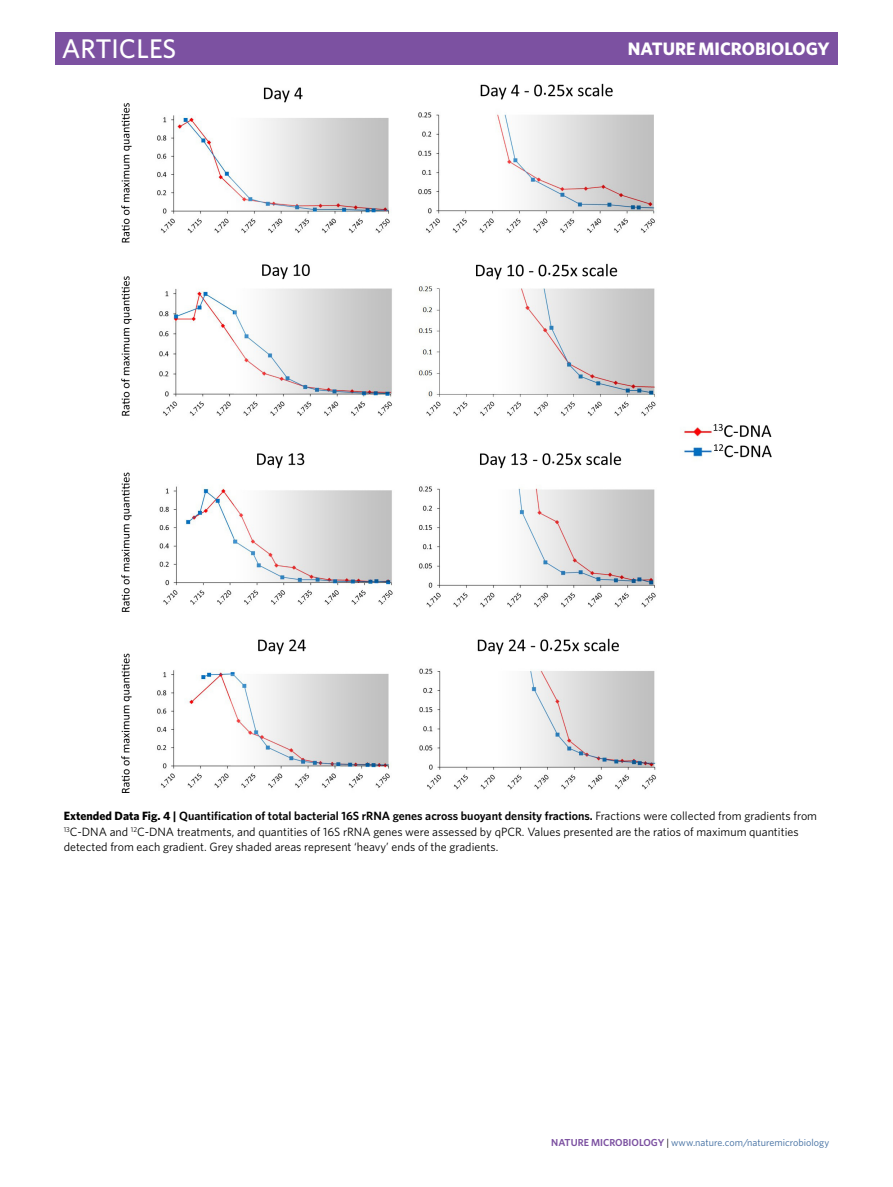
<style>
.page{position:relative;width:893px;height:1187px;background:#fff}
.page>*{position:absolute;margin:0;border:0;box-sizing:border-box;transform-origin:0 0}
.t1{font:500 27px "Whitney";color:#fff}
.t2{font:18px "Whitney Bold 8";color:#fff}
.t3{font:12px/15.8px "Whitney";color:#000}
.t4{font:10.2px "Whitney";color:#3b699e}
.s1{font-weight:700}
.s2{font-weight:600}
.s3{font-weight:600;color:#7c51a1}
.s4{color:#000}
</style>
<div class="page">
<div style="left:55px;top:32px;width:783px;height:33px;background:#7c51a1"></div>
<img style="left:121px;top:83px;width:651px;height:709px">
<h1 class="t1" style="left:62px;top:30px;width:116px">ARTICLES</h1>
<h2 class="t2" style="left:628px;top:37px;width:203px">NATURE MICROBIOLOGY</h2>
<p class="t3" style="left:64px;top:807px;width:755px"><span class="s1">Extended Data Fig. 4 |</span> <span class="s2">Quantification of total bacterial 16S rRNA genes across buoyant density fractions.</span> Fractions were collected from gradients from<br><sup>13</sup>C-DNA and <sup>12</sup>C-DNA treatments, and quantities of 16S rRNA genes were assessed by qPCR. Values presented are the ratios of maximum quantities detected from each gradient. Grey shaded areas represent ‘heavy’ ends of the gradients.</p>
<p class="t4" style="left:551px;top:1135px;width:279px"><span class="s3">Nature Microbiology</span> <span class="s4">|</span> www.nature.com/naturemicrobiology</p>
</div>
